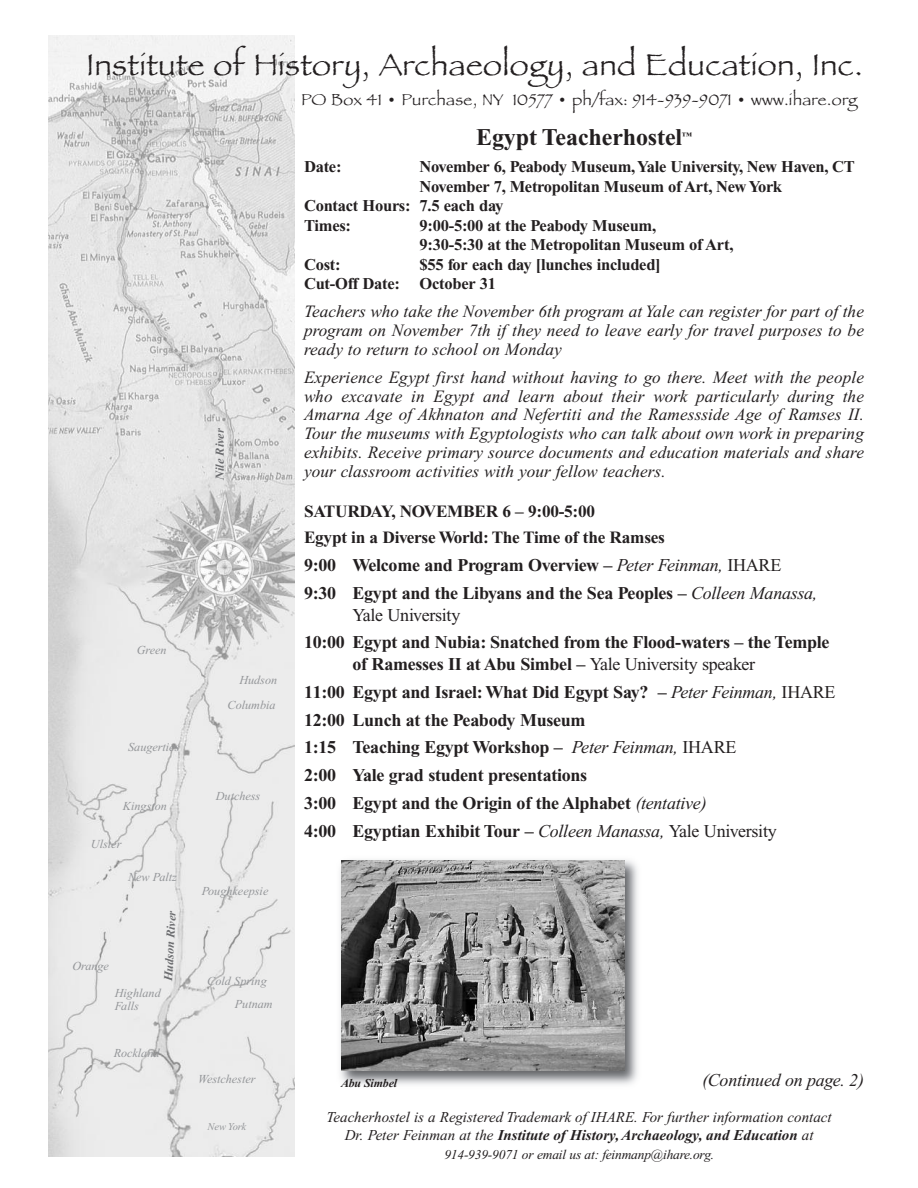
<style>
.page{position:relative;width:918px;height:1188px;background:#fff}
.page>*{position:absolute;margin:0;border:0;box-sizing:border-box;transform-origin:0 0}
.t1{font:31.5px "Papyrus Plain";letter-spacing:.015em;color:#231f20}
.t2{font:700 24px "Times New Roman";letter-spacing:-.005em;color:#231f20}
.t3{font:700 18px/27.8px "Times New Roman";letter-spacing:-.015em;color:#231f20}
.t4{font:italic 18px "Times New Roman";letter-spacing:-.015em;color:#231f20}
.t5{font:18px "Times New Roman";letter-spacing:-.015em;color:#231f20}
.t6{font:italic 17.25px/18.9px "Times New Roman";letter-spacing:.005em;color:#231f20;text-align:justify}
.t7{font:700 17.25px/26.4px "Times New Roman";letter-spacing:-.015em;color:#231f20}
.t8{font:700 16.5px/19.5px "Times New Roman";letter-spacing:-.015em;color:#231f20}
.t9{font:16.5px "Papyrus Plain";letter-spacing:.02em;color:#231f20}
.t10{font:italic 15px/18.1px "Times New Roman";color:#231f20;text-align:center}
.t11{font:italic 13.5px "Times New Roman";letter-spacing:-.015em;color:#231f20}
.t12{font:italic 12.15px/12.1px "Times New Roman";color:#939598}
.t13{font:italic 700 12.15px "Times New Roman";color:#6c6d70}
.t14{font:italic 700 12px "Times New Roman";letter-spacing:-.015em;color:#231f20}
.t15{font:italic 10.5px "Times New Roman";letter-spacing:-.015em;color:#939598}
.t16{font:700 9.75px "Times New Roman";color:#231f20}
.s1{font-weight:400;font-style:italic}
.s2{font-weight:400}
.s3{font-weight:700}
</style>
<div class="page">
<img style="left:49px;top:35px;width:245px;height:1122px">
<img style="left:340px;top:860px;width:298px;height:225px">
<img style="left:341px;top:861px;width:283px;height:210px">
<h1 class="t1" style="left:87px;top:45px;width:778px">Institute of History, Archaeology, and Education, Inc.</h1>
<p class="t9" style="left:301px;top:89px;width:558px">PO Box 41 • Purchase, NY 10577 • ph/fax: 914-939-9071 • www.ihare.org</p>
<p class="t13" style="left:216px;top:480px;width:53px;rotate:-90deg">Nile River</p>
<p class="t12" style="left:137px;top:645px;width:31px">Green</p>
<p class="t12" style="left:128px;top:742px;width:53px">Saugerties</p>
<p class="t12" style="left:123px;top:801px;width:45px">Kingston</p>
<p class="t12" style="left:91px;top:839px;width:32px">Ulster</p>
<p class="t12" style="left:128px;top:872px;width:50px">New Paltz</p>
<p class="t12" style="left:239px;top:675px;width:39px">Hudson</p>
<p class="t12" style="left:228px;top:700px;width:50px">Columbia</p>
<p class="t12" style="left:216px;top:791px;width:46px">Dutchess</p>
<p class="t12" style="left:202px;top:886px;width:68px">Poughkeepsie</p>
<p class="t13" style="left:164px;top:981px;width:72px;rotate:-87deg">Hudson River</p>
<p class="t12" style="left:72px;top:961px;width:38px">Orange</p>
<p class="t12" style="left:207px;top:976px;width:61px">Cold Spring</p>
<p class="t12" style="left:115px;top:988px;width:48px">Highland<br>Falls</p>
<p class="t12" style="left:235px;top:999px;width:39px">Putnam</p>
<p class="t12" style="left:114px;top:1048px;width:47px">Rockland</p>
<p class="t12" style="left:198px;top:1074px;width:59px">Westchester</p>
<p class="t15" style="left:208px;top:1123px;width:40px">New York</p>
<h2 class="t2" style="left:476px;top:129px;width:208px">Egypt Teacherhostel</h2>
<p class="t16" style="left:682px;top:132px;width:11px">™</p>
<p class="t8" style="left:304px;top:159px;width:39px">Date:</p>
<p class="t8" style="left:420px;top:159px;width:437px">November 6, Peabody Museum,Yale University, New Haven, CT</p>
<p class="t8" style="left:420px;top:178px;width:364px">November 7, Metropolitan Museum of Art, New York</p>
<p class="t8" style="left:304px;top:198px;width:201px">Contact Hours: 7.5 each day</p>
<p class="t8" style="left:304px;top:217px;width:49px">Times:</p>
<p class="t8" style="left:420px;top:217px;width:316px">9:00-5:00 at the Peabody Museum,<br>9:30-5:30 at the Metropolitan Museum of Art,</p>
<p class="t8" style="left:304px;top:256px;width:38px">Cost:</p>
<p class="t8" style="left:304px;top:256px;width:358px;text-indent:115px">$55 for each day [lunches included]<br>Cut-Off Date: October 31</p>
<p class="t6" style="left:304px;top:303px;width:561px">Teachers who take the November 6th program at Yale can register for part of the program on November 7th if they need to leave early for travel purposes to be ready to return to school on Monday</p>
<p class="t6" style="left:304px;top:369px;width:561px">Experience Egypt first hand without having to go there. Meet with the people who excavate in Egypt and learn about their work particularly during the Amarna Age of Akhnaton and Nefertiti and the Ramessside Age of Ramses II.<br>Tour the museums with Egyptologists who can talk about own work in preparing exhibits. Receive primary source documents and education materials and share your classroom activities with your fellow teachers.</p>
<p class="t7" style="left:304px;top:500px;width:362px">SATURDAY, NOVEMBER 6 – 9:00-5:00<br>Egypt in a Diverse World: The Time of the Ramses</p>
<p class="t3" style="left:304px;top:553px;width:515px">9:00 Welcome and Program Overview – <span class="s1">Peter Feinman,</span> <span class="s2">IHARE<br></span>9:30 Egypt and the Libyans and the Sea Peoples – <span class="s1">Colleen Manassa,</span></p>
<p class="t5" style="left:353px;top:608px;width:109px">Yale University</p>
<p class="t3" style="left:353px;top:633px;width:479px;line-height:21.8px;text-indent:-48px">10:00 Egypt and Nubia: Snatched from the Flood-waters – the Temple of Ramesses II at Abu Simbel – <span class="s2">Yale University speaker</span></p>
<p class="t3" style="left:304px;top:680px;width:533px">11:00 Egypt and Israel: What Did Egypt Say? – <span class="s1">Peter Feinman,</span> <span class="s2">IHARE </span>12:00 Lunch at the Peabody Museum<br>1:15 Teaching Egypt Workshop – <span class="s1">Peter Feinman,</span> <span class="s2">IHARE<br></span>2:00 Yale grad student presentations<br>3:00 Egypt and the Origin of the Alphabet <span class="s1">(tentative)<br></span>4:00 Egyptian Exhibit Tour – <span class="s1">Colleen Manassa,</span> <span class="s2">Yale University</span></p>
<p class="t14" style="left:341px;top:1079px;width:58px">Abu Simbel</p>
<p class="t4" style="left:702px;top:1074px;width:163px">(Continued on page. 2)</p>
<p class="t10" style="left:327px;top:1110px;width:507px">Teacherhostel is a Registered Trademark of IHARE. For further information contact<br>Dr. Peter Feinman at the <span class="s3">Institute of History, Archaeology, and Education</span> at</p>
<p class="t11" style="left:444px;top:1149px;width:271px">914-939-9071 or email us at: feinmanp@ihare.org.</p>
</div>
